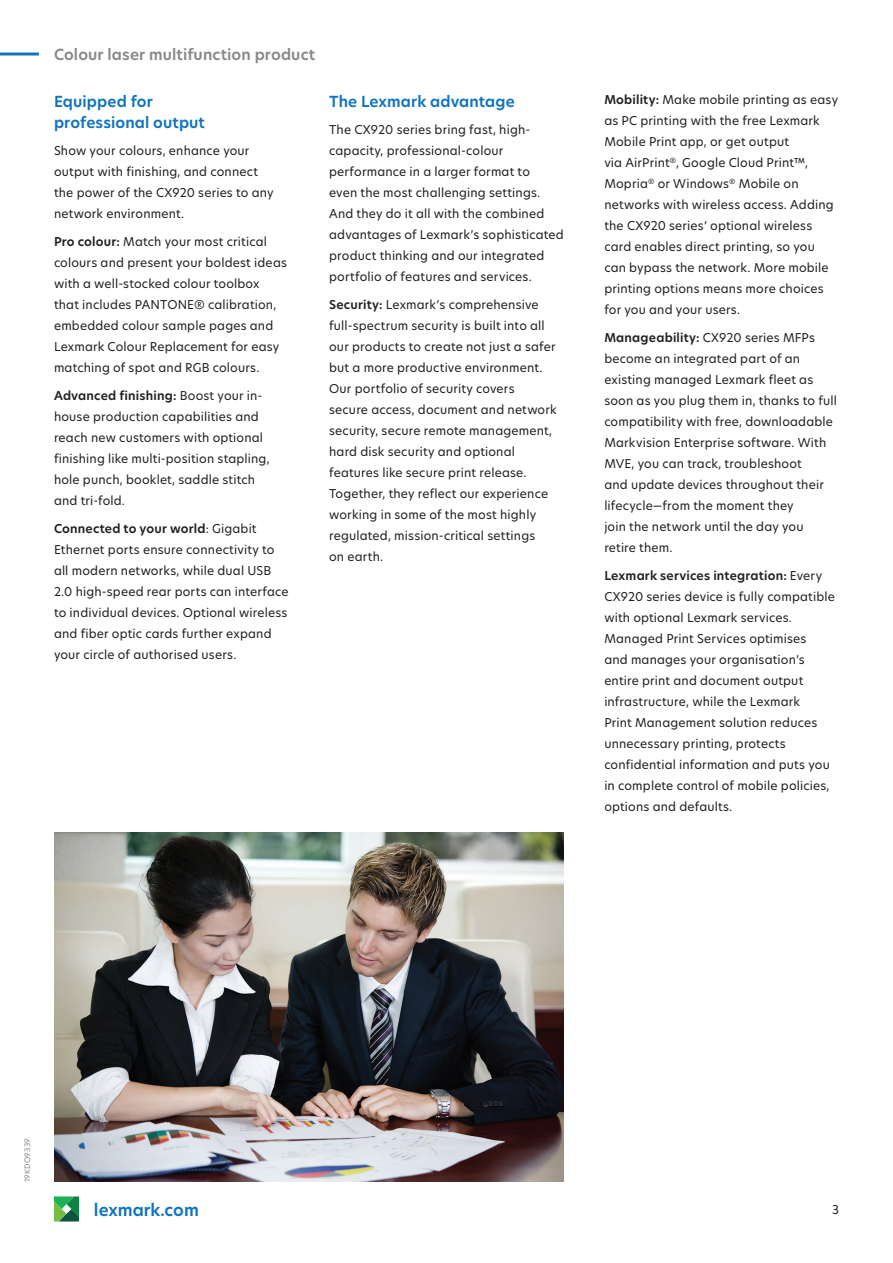
<style>
.page{position:relative;width:893px;height:1263px;background:#fff}
.page>*{position:absolute;margin:0;border:0;box-sizing:border-box;transform-origin:0 0}
.URL{font:600 16.5px "TP Hero";color:#1074bc}
.Body_header_-_level{font:600 15px/21px "TP Hero";letter-spacing:.005em;color:#1074bc}
.Document_label{font:600 15px "TP Hero";letter-spacing:.01em;color:#87898c}
.Body_Copy{font:12px/21px "TP Hero";letter-spacing:.015em;color:#231f20}
.Body_Copy_-_keep_wit{font:12px/21px "TP Hero";letter-spacing:.015em;color:#231f20}
.t1{font:7.5px "TP Hero";letter-spacing:.02em;color:#87898c}
.s1{font-weight:600}
</style>
<div class="page">
<hr style="left:0;top:52px;width:39px;height:3px;background:#1074bc">
<svg style="left:54px;top:1196px;width:25px;height:25px"></svg>
<img style="left:54px;top:832px;width:510px;height:350px">
<p class="Document_label" style="left:54px;top:44px;width:263px">Colour laser multifunction product</p>
<p class="Body_header_-_level" style="left:54px;top:91px;width:152px">Equipped for professional output</p>
<p class="Body_Copy" style="left:54px;top:140px;width:221px">Show your colours, enhance your output with finishing, and connect the power of the CX920 series to any network environment.</p>
<p class="Body_Copy" style="left:54px;top:231px;width:235px"><span class="s1">Pro colour:</span> Match your most critical colours and present your boldest ideas with a well-stocked colour toolbox that includes PANTONE® calibration, embedded colour sample pages and Lexmark Colour Replacement for easy matching of spot and RGB colours.</p>
<p class="Body_Copy" style="left:54px;top:385px;width:217px"><span class="s1">Advanced finishing:</span> Boost your in&shy;house production capabilities and reach new customers with optional finishing like multi-position stapling, hole punch, booklet, saddle stitch and tri-fold.</p>
<p class="Body_Copy" style="left:54px;top:517px;width:236px"><span class="s1">Connected to your world</span>: Gigabit Ethernet ports ensure connectivity to all modern networks, while dual USB 2.0 high-speed rear ports can interface to individual devices. Optional wireless and fiber optic cards further expand your circle of authorised users.</p>
<p class="Body_header_-_level" style="left:329px;top:91px;width:187px">The Lexmark advantage</p>
<p class="Body_Copy_-_keep_wit" style="left:329px;top:119px;width:236px">The CX920 series bring fast, high&shy;capacity, professional-colour performance in a larger format to<br>even the most challenging settings.<br>And they do it all with the combined advantages of Lexmark’s sophisticated product thinking and our integrated portfolio of features and services.</p>
<p class="Body_Copy" style="left:329px;top:294px;width:229px"><span class="s1">Security:</span> Lexmark’s comprehensive full-spectrum security is built into all our products to create not just a safer but a more productive environment.<br>Our portfolio of security covers<br>secure access, document and network security, secure remote management, hard disk security and optional features like secure print release.<br>Together, they reflect our experience working in some of the most highly regulated, mission-critical settings<br>on earth.</p>
<p class="Body_Copy_-_keep_wit" style="left:604px;top:89px;width:235px"><span class="s1">Mobility:</span> Make mobile printing as easy as PC printing with the free Lexmark Mobile Print app, or get output<br>via AirPrint<sup>®</sup>, Google Cloud Print™, Mopria<sup>®</sup> or Windows<sup>®</sup> Mobile on networks with wireless access. Adding the CX920 series’ optional wireless card enables direct printing, so you can bypass the network. More mobile printing options means more choices for you and your users.</p>
<p class="Body_Copy_-_keep_wit" style="left:604px;top:327px;width:234px"><span class="s1">Manageability:</span> CX920 series MFPs become an integrated part of an existing managed Lexmark fleet as soon as you plug them in, thanks to full compatibility with free, downloadable Markvision Enterprise software. With MVE, you can track, troubleshoot<br>and update devices throughout their lifecycle—from the moment they<br>join the network until the day you retire them.</p>
<p class="Body_Copy" style="left:604px;top:565px;width:232px"><span class="s1">Lexmark services integration:</span> Every CX920 series device is fully compatible with optional Lexmark services.<br>Managed Print Services optimises<br>and manages your organisation’s entire print and document output infrastructure, while the Lexmark<br>Print Management solution reduces unnecessary printing, protects confidential information and puts you in complete control of mobile policies, options and defaults.</p>
<p class="t1" style="left:22px;top:1182px;width:45px;rotate:-90deg">19KDO9339</p>
<p class="URL" style="left:94px;top:1198px;width:106px">lexmark.com</p>
<p class="Body_Copy" style="left:832px;top:1199px;width:8px">3</p>
</div>
